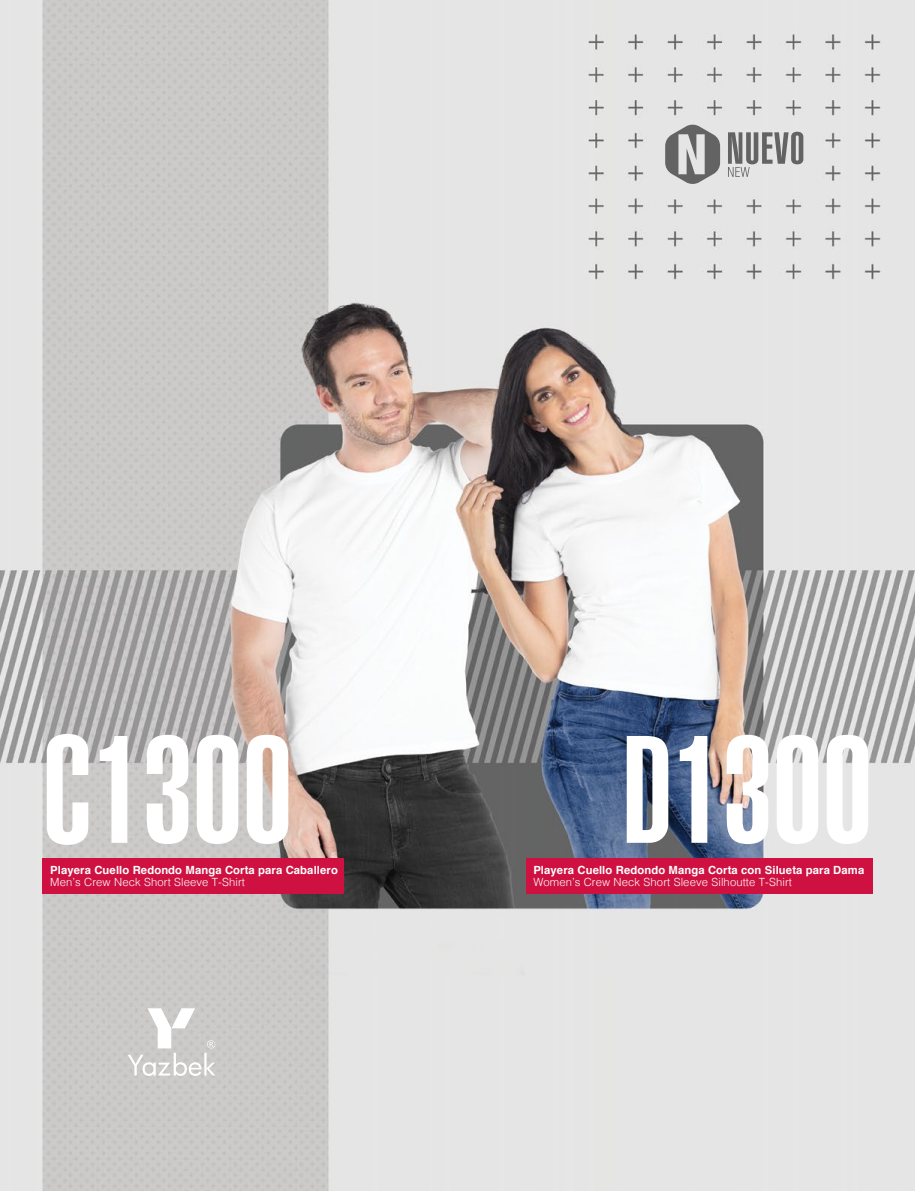
<style>
.page{position:relative;width:915px;height:1191px;background:#fff}
.page>*{position:absolute;margin:0;border:0;box-sizing:border-box;transform-origin:0 0}
.t1{font:150px "Helvetica LT Std Ultra Comp";color:#fff}
.t2{font:700 11.25px "Helvetica";letter-spacing:.01em;color:#fff}
.t3{font:300 11.25px "Helvetica";letter-spacing:.01em;color:#fff}
</style>
<div class="page">
<img style="left:0;top:0;width:914px;height:1191px">
<div style="left:525px;top:857px;width:347px;height:36px;background:#ce1141"></div>
<div style="left:43px;top:857px;width:301px;height:36px;background:#ce1141"></div>
<svg style="left:727px;top:132px;width:76px;height:45px;background:#ababab"></svg>
<svg style="left:665px;top:124px;width:54px;height:60px;background:#a0a0a1"></svg>
<svg style="left:128px;top:1008px;width:87px;height:68px"></svg>
<h1 class="t1" style="left:43px;top:704px;width:251px">C1300</h1>
<h1 class="t1" style="left:622px;top:704px;width:251px">D1300</h1>
<p class="t2" style="left:50px;top:860px;width:289px">Playera Cuello Redondo Manga Corta para Caballero</p>
<p class="t3" style="left:50px;top:872px;width:196px">Men’s Crew Neck Short Sleeve T-Shirt</p>
<p class="t2" style="left:533px;top:860px;width:332px">Playera Cuello Redondo Manga Corta con Silueta para Dama</p>
<p class="t3" style="left:533px;top:872px;width:260px">Women’s Crew Neck Short Sleeve Silhoutte T-Shirt</p>
</div>
